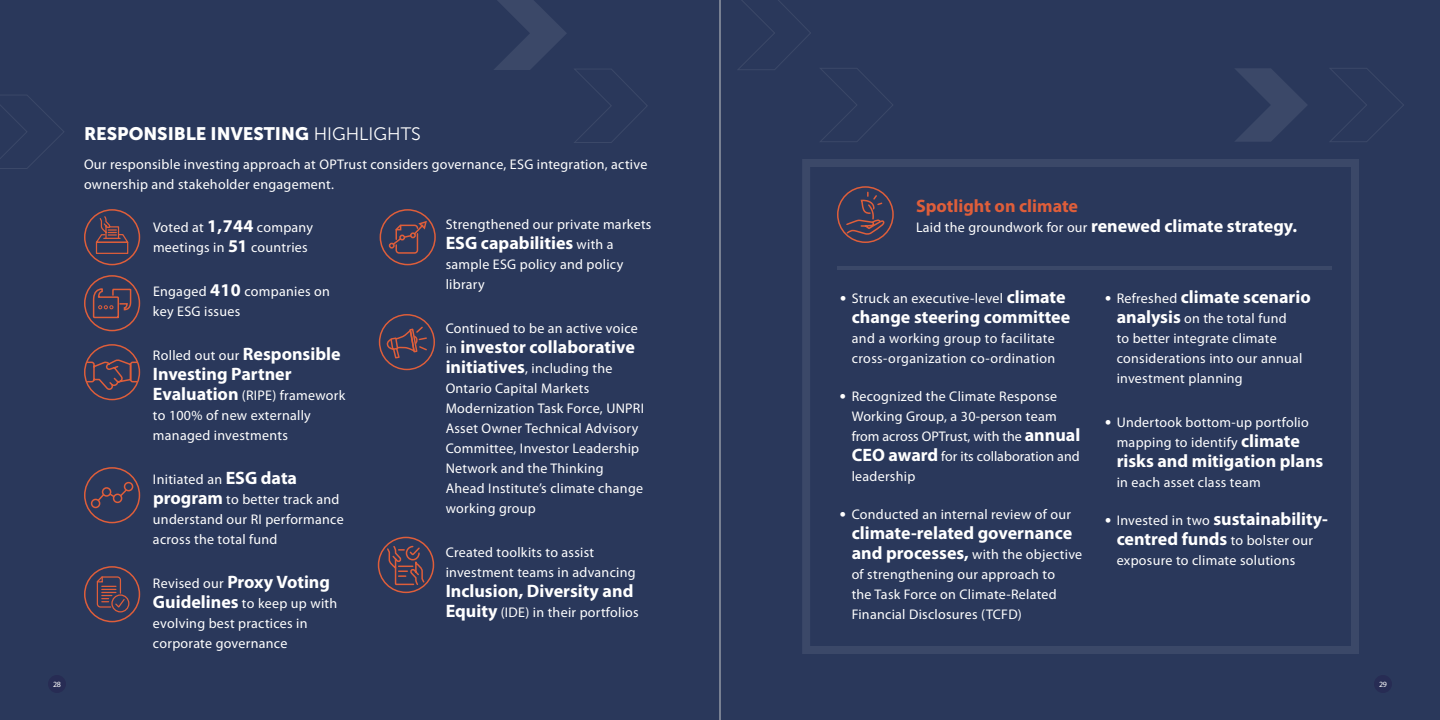
<style>
.page{position:relative;width:1440px;height:720px;background:#2a385b}
.page>*{position:absolute;margin:0;border:0;box-sizing:border-box;transform-origin:0 0}
.t1{font:700 18px/20px "Myriad Pro";color:#fff;text-align:center}
.t2{font:18px "Museo Sans 900";color:#fff}
.t3{font:700 18px "Myriad Pro";color:#df5e3a}
.t4{font:14px/20px "Myriad Pro";letter-spacing:.02em;color:#fff}
.t5{font:8px "Myriad Pro";color:#fff}
.s1{font-family:"Museo Sans 300"}
.s2{font-weight:700;font-size:18px}
.s3{font-weight:400;font-size:14px}
</style>
<div class="page">
<div style="left:48px;top:675px;width:18px;height:18px;background:#272c54;border-radius:50%"></div>
<div style="left:1374px;top:675px;width:18px;height:18px;background:#272c54;border-radius:50%"></div>
<hr style="left:720px;top:0;width:1px;height:720px;background:#c7c8ca">
<div style="left:84px;top:275px;width:56px;height:56px;border:2px solid #df5e3a;border-radius:50%"></div>
<svg style="left:92px;top:275px;width:40px;height:53px"></svg>
<div style="left:379px;top:314px;width:56px;height:56px;border:1px solid #df5e3a;border-radius:50%"></div>
<svg style="left:387px;top:314px;width:41px;height:45px"></svg>
<div style="left:84px;top:467px;width:56px;height:56px;border:2px solid #df5e3a;border-radius:50%"></div>
<div style="left:91px;top:499px;width:9px;height:9px;border:2px solid #df5e3a;border-radius:50%"></div>
<div style="left:102px;top:487px;width:9px;height:10px;border:2px solid #df5e3a;border-radius:50%"></div>
<div style="left:124px;top:482px;width:9px;height:9px;border:2px solid #df5e3a;border-radius:50%"></div>
<svg style="left:96px;top:488px;width:33px;height:15px"></svg>
<div style="left:380px;top:209px;width:56px;height:56px;border:2px solid #df5e3a;border-radius:50%"></div>
<svg style="left:388px;top:221px;width:39px;height:33px"></svg>
<div style="left:84px;top:566px;width:56px;height:56px;border:2px solid #df5e3a;border-radius:50%"></div>
<div style="left:111px;top:594px;width:18px;height:18px;border:1px solid #df5e3a;border-radius:50%"></div>
<svg style="left:96px;top:576px;width:30px;height:33px"></svg>
<div style="left:84px;top:209px;width:56px;height:56px;border:2px solid #df5e3a;border-radius:50%"></div>
<div style="left:96px;top:242px;width:32px;height:12px;border:1px solid #df5e3a"></div>
<svg style="left:94px;top:215px;width:36px;height:29px"></svg>
<div style="left:84px;top:344px;width:56px;height:56px;border:1px solid #df5e3a;border-radius:50%"></div>
<svg style="left:86px;top:358px;width:53px;height:34px"></svg>
<div style="left:378px;top:537px;width:56px;height:56px;border:2px solid #df5e3a;border-radius:50%"></div>
<svg style="left:845px;top:192px;width:40px;height:44px"></svg>
<div style="left:837px;top:186px;width:57px;height:57px;border:2px solid #df5e3a;border-radius:50%"></div>
<div style="left:802px;top:159px;width:557px;height:495px;border:8px solid #3b4868"></div>
<svg style="left:0;top:95px;width:64px;height:74px"></svg>
<svg style="left:1330px;top:68px;width:74px;height:74px"></svg>
<svg style="left:1235px;top:68px;width:72px;height:74px"></svg>
<svg style="left:386px;top:545px;width:40px;height:41px"></svg>
<svg style="left:494px;top:0;width:154px;height:143px"></svg>
<svg style="left:738px;top:0;width:73px;height:70px"></svg>
<svg style="left:820px;top:68px;width:73px;height:74px"></svg>
<hr style="left:837px;top:266px;width:495px;height:4px;background:#3b4868">
<p class="t2" style="left:84px;top:123px;width:338px">RESPONSIBLE INVESTING <span class="s1">HIGHLIGHTS</span></p>
<p class="t4" style="left:84px;top:154px;width:565px">Our responsible investing approach at OPTrust considers governance, ESG integration, active ownership and stakeholder engagement.</p>
<p class="t4" style="left:153px;top:217px;width:162px">Voted at <span class="s2">1,744</span> company meetings in <span class="s2">51</span> countries</p>
<p class="t4" style="left:153px;top:281px;width:178px">Engaged <span class="s2">410</span> companies on key ESG issues</p>
<p class="t4" style="left:153px;top:345px;width:189px">Rolled out our <span class="s2">Responsible</span></p>
<p class="t1" style="left:153px;top:363px;width:140px">Investing Partner</p>
<p class="t4" style="left:153px;top:385px;width:194px"><span class="s2">Evaluation</span> (RIPE) framework to 100% of new externally managed investments</p>
<p class="t4" style="left:153px;top:469px;width:192px">Initiated an <span class="s2">ESG data program</span> to better track and understand our RI performance across the total fund</p>
<p class="t1" style="left:153px;top:571px;width:179px"><span class="s3">Revised our</span> Proxy Voting</p>
<p class="t4" style="left:153px;top:593px;width:186px"><span class="s2">Guidelines</span> to keep up with evolving best practices in corporate governance</p>
<p class="t4" style="left:446px;top:214px;width:207px">Strengthened our private markets</p>
<p class="t1" style="left:446px;top:232px;width:169px">ESG capabilities <span class="s3">with a</span></p>
<p class="t4" style="left:446px;top:254px;width:179px">sample ESG policy and policy library</p>
<p class="t4" style="left:446px;top:318px;width:194px">Continued to be an active voice</p>
<p class="t1" style="left:446px;top:336px;width:191px"><span class="s3">in</span> investor collaborative</p>
<p class="t4" style="left:446px;top:358px;width:200px"><span class="s2">initiatives</span>, including the<br>Ontario Capital Markets<br>Modernization Task Force, UNPRI<br>Asset Owner Technical Advisory<br>Committee, Investor Leadership<br>Network and the Thinking<br>Ahead Institute’s climate change working group</p>
<p class="t4" style="left:446px;top:542px;width:191px">Created toolkits to assist investment teams in advancing</p>
<p class="t1" style="left:446px;top:580px;width:189px">Inclusion, Diversity and</p>
<p class="t4" style="left:446px;top:602px;width:195px"><span class="s2">Equity</span> (IDE) in their portfolios</p>
<p class="t3" style="left:916px;top:194px;width:164px">Spotlight on climate</p>
<p class="t4" style="left:916px;top:217px;width:383px">Laid the groundwork for our <span class="s2">renewed climate strategy.</span></p>
<p class="t4" style="left:840px;top:288px;width:227px"><span class="s2">•</span> Struck an executive-level <span class="s2">climate</span></p>
<p class="t1" style="left:852px;top:306px;width:220px">change steering committee</p>
<p class="t4" style="left:852px;top:328px;width:205px">and a working group to facilitate cross-organization co-ordination</p>
<p class="t4" style="left:852px;top:386px;width:230px;text-indent:-12px"><span class="s2">•</span> Recognized the Climate Response<br>Working Group, a 30-person team from across OPTrust, with the <span class="s2">annual<br>CEO award</span> for its collaboration and leadership</p>
<p class="t4" style="left:840px;top:504px;width:233px"><span class="s2">•</span> Conducted an internal review of our</p>
<p class="t1" style="left:852px;top:522px;width:222px">climate-related governance</p>
<p class="t4" style="left:852px;top:544px;width:232px"><span class="s2">and processes,</span> with the objective of strengthening our approach to<br>the Task Force on Climate-Related Financial Disclosures (TCFD)</p>
<p class="t1" style="left:1105px;top:286px;width:207px">• <span class="s3">Refreshed</span> climate scenario</p>
<p class="t4" style="left:1117px;top:308px;width:187px"><span class="s2">analysis</span> on the total fund to better integrate climate considerations into our annual investment planning</p>
<p class="t4" style="left:1105px;top:412px;width:205px;text-align:center"><span class="s2">•</span> Undertook bottom-up portfolio mapping to identify <span class="s2">climate</span></p>
<p class="t1" style="left:1117px;top:450px;width:208px">risks and mitigation plans</p>
<p class="t4" style="left:1117px;top:472px;width:146px">in each asset class team</p>
<p class="t1" style="left:1105px;top:508px;width:224px">• <span class="s3">Invested in two</span> sustainability&shy;centred funds <span class="s3">to bolster our</span></p>
<p class="t4" style="left:1117px;top:550px;width:180px">exposure to climate solutions</p>
<p class="t5" style="left:53px;top:679px;width:9px">28</p>
<p class="t5" style="left:1379px;top:679px;width:9px">29</p>
</div>
